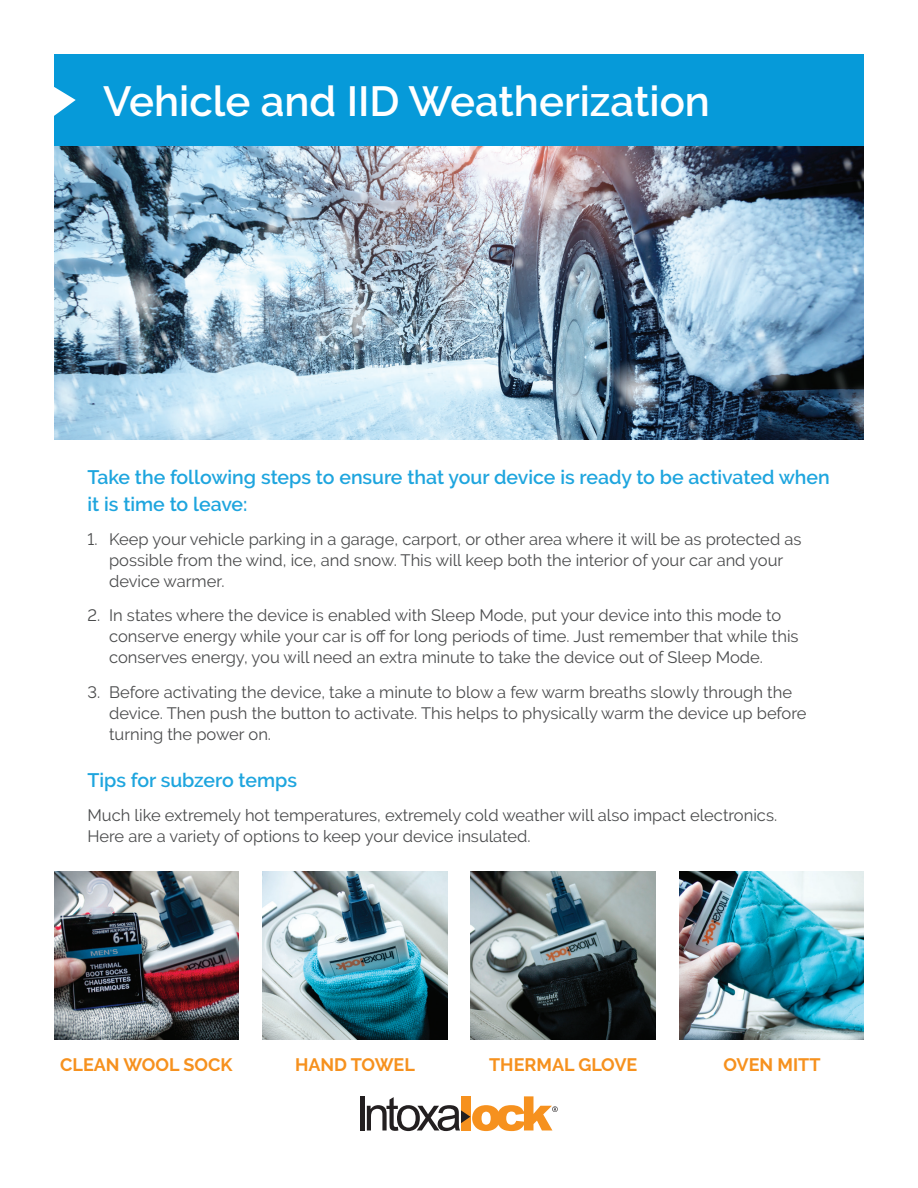
<style>
.page{position:relative;width:918px;height:1188px;background:#fff}
.page>*{position:absolute;margin:0;border:0;box-sizing:border-box;transform-origin:0 0}
.t1{font:600 42px "Raleway";color:#fff}
.t2{font:600 19.5px/27px "Raleway";color:#1ea5de}
.t3{font:700 18px "Raleway";color:#f6911e}
.t4{font:16.5px/21px "Raleway";color:#4b4c4d}
</style>
<div class="page">
<div style="left:54px;top:54px;width:810px;height:93px;background:#069ad9"></div>
<div style="left:360px;top:1096px;width:5px;height:34px;background:#231f20"></div>
<svg style="left:367px;top:1096px;width:191px;height:35px"></svg>
<svg style="left:54px;top:87px;width:22px;height:29px"></svg>
<img style="left:54px;top:147px;width:810px;height:293px">
<img style="left:54px;top:871px;width:185px;height:168px">
<img style="left:262px;top:871px;width:185px;height:168px">
<img style="left:471px;top:871px;width:185px;height:168px">
<img style="left:679px;top:872px;width:185px;height:167px">
<p class="t1" style="left:103px;top:77px;width:608px">Vehicle and IID Weatherization</p>
<p class="t2" style="left:87px;top:464px;width:744px">Take the following steps to ensure that your device is ready to be activated when it is time to leave:</p>
<p class="t4" style="left:109px;top:528px;width:694px;text-indent:-22px">1. Keep your vehicle parking in a garage, carport, or other area where it will be as protected as possible from the wind, ice, and snow. This will keep both the interior of your car and your device warmer.</p>
<p class="t4" style="left:109px;top:605px;width:691px;text-indent:-22px">2. In states where the device is enabled with Sleep Mode, put your device into this mode to conserve energy while your car is off for long periods of time. Just remember that while this conserves energy, you will need an extra minute to take the device out of Sleep Mode.</p>
<p class="t4" style="left:109px;top:681px;width:699px;text-indent:-22px">3. Before activating the device, take a minute to blow a few warm breaths slowly through the device. Then push the button to activate. This helps to physically warm the device up before turning the power on.</p>
<p class="t2" style="left:87px;top:767px;width:211px">Tips for subzero temps</p>
<p class="t4" style="left:87px;top:805px;width:691px">Much like extremely hot temperatures, extremely cold weather will also impact electronics.<br>Here are a variety of options to keep your device insulated.</p>
<p class="t3" style="left:60px;top:1055px;width:174px">CLEAN WOOL SOCK</p>
<p class="t3" style="left:295px;top:1055px;width:121px">HAND TOWEL</p>
<p class="t3" style="left:489px;top:1055px;width:150px">THERMAL GLOVE</p>
<p class="t3" style="left:723px;top:1055px;width:99px">OVEN MITT</p>
</div>
